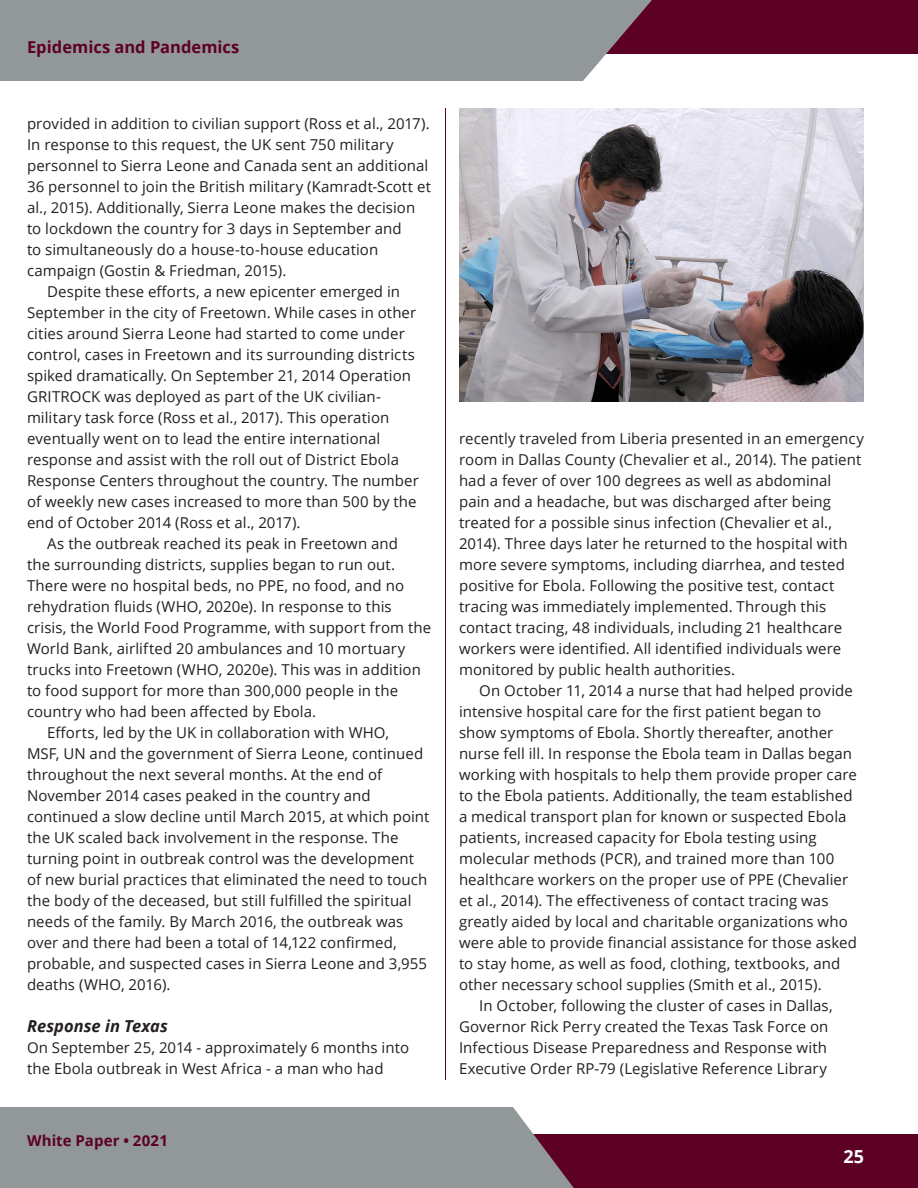
<style>
.page{position:relative;width:918px;height:1188px;background:#fff}
.page>*{position:absolute;margin:0;border:0;box-sizing:border-box;transform-origin:0 0}
.t1{font:700 18px "Open Sans";color:#fff}
.t2{font:700 16.5px "Open Sans";color:#5c0024}
.t3{font:italic 700 16.5px "Open Sans";color:#231f20}
.t4{font:15px/21px "Open Sans";letter-spacing:.005em;color:#231f20}
.t5{font:700 15px "Open Sans";letter-spacing:.01em;color:#5c0024}
</style>
<div class="page">
<div style="left:0;top:1134px;width:918px;height:54px;background:#5c0024"></div>
<div style="left:0;top:0;width:918px;height:54px;background:#5c0024"></div>
<div style="left:0;top:1107px;width:574px;height:81px;background:#929799"></div>
<div style="left:0;top:0;width:652px;height:81px;background:#929799"></div>
<hr style="left:445px;top:108px;width:1px;height:972px;background:#5c0024">
<img style="left:459px;top:108px;width:405px;height:294px">
<p class="t2" style="left:27px;top:35px;width:214px">Epidemics and Pandemics</p>
<p class="t4" style="left:27px;top:113px;width:405px">provided in addition to civilian support (Ross et al., 2017).<br>In response to this request, the UK sent 750 military personnel to Sierra Leone and Canada sent an additional 36 personnel to join the British military (Kamradt-Scott et al., 2015). Additionally, Sierra Leone makes the decision to lockdown the country for 3 days in September and<br>to simultaneously do a house-to-house education campaign (Gostin &amp; Friedman, 2015).</p>
<p class="t4" style="left:27px;top:281px;width:393px;text-indent:20px">Despite these efforts, a new epicenter emerged in September in the city of Freetown. While cases in other cities around Sierra Leone had started to come under control, cases in Freetown and its surrounding districts spiked dramatically. On September 21, 2014 Operation GRITROCK was deployed as part of the UK civilian&shy;military task force (Ross et al., 2017). This operation eventually went on to lead the entire international response and assist with the roll out of District Ebola Response Centers throughout the country. The number of weekly new cases increased to more than 500 by the end of October 2014 (Ross et al., 2017).</p>
<p class="t4" style="left:27px;top:533px;width:406px;text-indent:20px">As the outbreak reached its peak in Freetown and<br>the surrounding districts, supplies began to run out.<br>There were no hospital beds, no PPE, no food, and no rehydration fluids (WHO, 2020e). In response to this crisis, the World Food Programme, with support from the World Bank, airlifted 20 ambulances and 10 mortuary trucks into Freetown (WHO, 2020e). This was in addition to food support for more than 300,000 people in the country who had been affected by Ebola.</p>
<p class="t4" style="left:27px;top:722px;width:404px;text-indent:20px">Efforts, led by the UK in collaboration with WHO,<br>MSF, UN and the government of Sierra Leone, continued throughout the next several months. At the end of November 2014 cases peaked in the country and continued a slow decline until March 2015, at which point the UK scaled back involvement in the response. The turning point in outbreak control was the development of new burial practices that eliminated the need to touch the body of the deceased, but still fulfilled the spiritual needs of the family. By March 2016, the outbreak was over and there had been a total of 14,122 confirmed, probable, and suspected cases in Sierra Leone and 3,955 deaths (WHO, 2016).</p>
<p class="t3" style="left:27px;top:1014px;width:142px">Response in Texas</p>
<p class="t4" style="left:27px;top:1037px;width:384px">On September 25, 2014 - approximately 6 months into the Ebola outbreak in West Africa - a man who had</p>
<p class="t5" style="left:27px;top:1130px;width:142px">White Paper • 2021</p>
<p class="t4" style="left:459px;top:428px;width:407px">recently traveled from Liberia presented in an emergency room in Dallas County (Chevalier et al., 2014). The patient had a fever of over 100 degrees as well as abdominal pain and a headache, but was discharged after being treated for a possible sinus infection (Chevalier et al., 2014). Three days later he returned to the hospital with more severe symptoms, including diarrhea, and tested positive for Ebola. Following the positive test, contact tracing was immediately implemented. Through this contact tracing, 48 individuals, including 21 healthcare workers were identified. All identified individuals were monitored by public health authorities.</p>
<p class="t4" style="left:459px;top:680px;width:399px;text-indent:20px">On October 11, 2014 a nurse that had helped provide intensive hospital care for the first patient began to show symptoms of Ebola. Shortly thereafter, another nurse fell ill. In response the Ebola team in Dallas began working with hospitals to help them provide proper care to the Ebola patients. Additionally, the team established a medical transport plan for known or suspected Ebola patients, increased capacity for Ebola testing using molecular methods (PCR), and trained more than 100 healthcare workers on the proper use of PPE (Chevalier et al., 2014). The effectiveness of contact tracing was greatly aided by local and charitable organizations who were able to provide financial assistance for those asked to stay home, as well as food, clothing, textbooks, and other necessary school supplies (Smith et al., 2015).</p>
<p class="t4" style="left:459px;top:995px;width:375px;text-indent:20px">In October, following the cluster of cases in Dallas, Governor Rick Perry created the Texas Task Force on Infectious Disease Preparedness and Response with Executive Order RP-79 (Legislative Reference Library</p>
<p class="t1" style="left:843px;top:1144px;width:22px">25</p>
</div>
